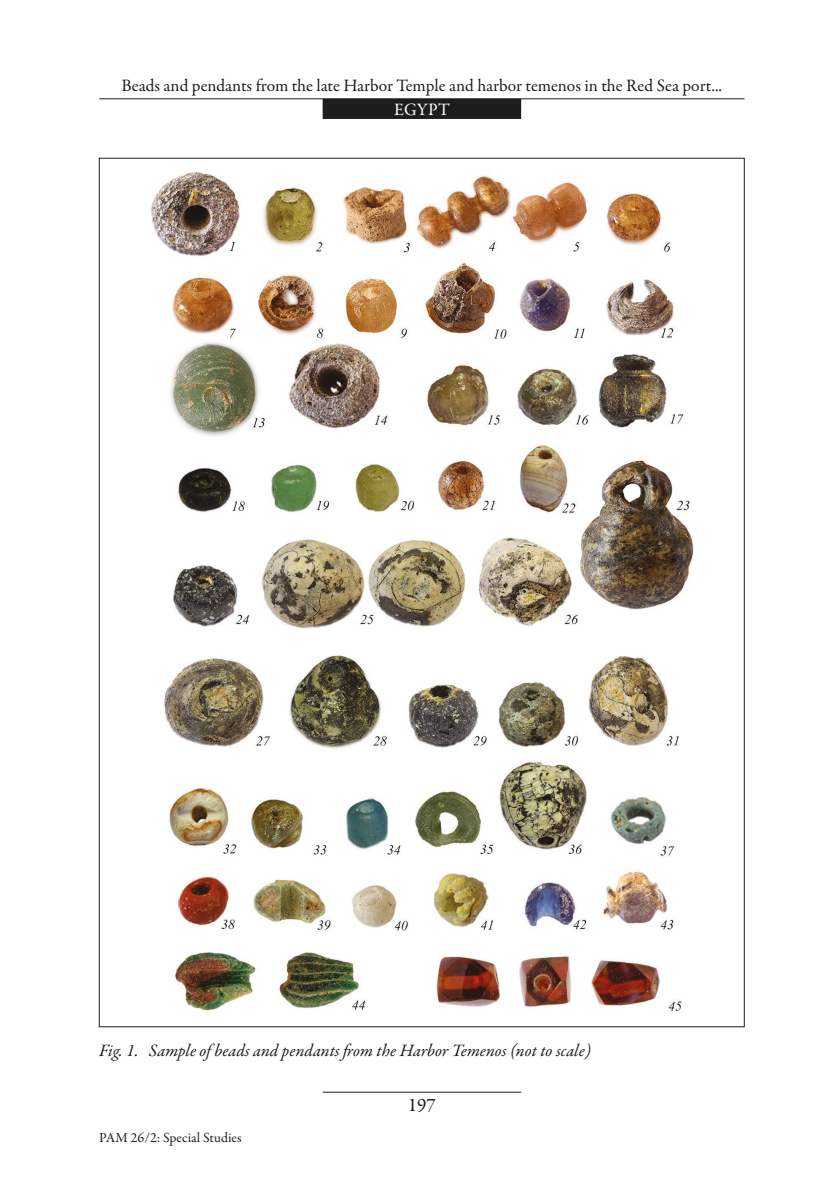
<style>
.page{position:relative;width:819px;height:1191px;background:#fff}
.page>*{position:absolute;margin:0;border:0;box-sizing:border-box;transform-origin:0 0}
.t1{font:19.25px "Garamond Premr Pro";color:#1d1d1b}
.t2{font:17.5px "Garamond Premr Pro";color:#1d1d1b}
.t3{font:italic 17.5px "Garamond Premr Pro";color:#1d1d1b}
.t4{font:17.5px "Garamond Premr Pro";letter-spacing:.015em;color:#fff}
.t5{font:14px "Garamond Premr Pro";color:#1d1d1b}
</style>
<div class="page">
<hr style="left:99px;top:98px;width:645px;height:1px;background:#1d1d1b">
<div style="left:322px;top:99px;width:199px;height:20px;background:#1d1d1b"></div>
<hr style="left:322px;top:1091px;width:199px;height:1px;background:#1d1d1b">
<img style="left:150px;top:172px;width:544px;height:839px">
<p class="t2" style="left:122px;top:75px;width:602px">Beads and pendants from the late Harbor Temple and harbor temenos in the Red Sea port...</p>
<p class="t4" style="left:394px;top:99px;width:57px">EGYPT</p>
<p class="t3" style="left:99px;top:1039px;width:493px">Fig. 1. Sample of beads and pendants from the Harbor Temenos (not to scale)</p>
<p class="t5" style="left:99px;top:1128px;width:144px">PAM 26/2: Special Studies</p>
<p class="t1" style="left:408px;top:1093px;width:30px">197</p>
</div>
